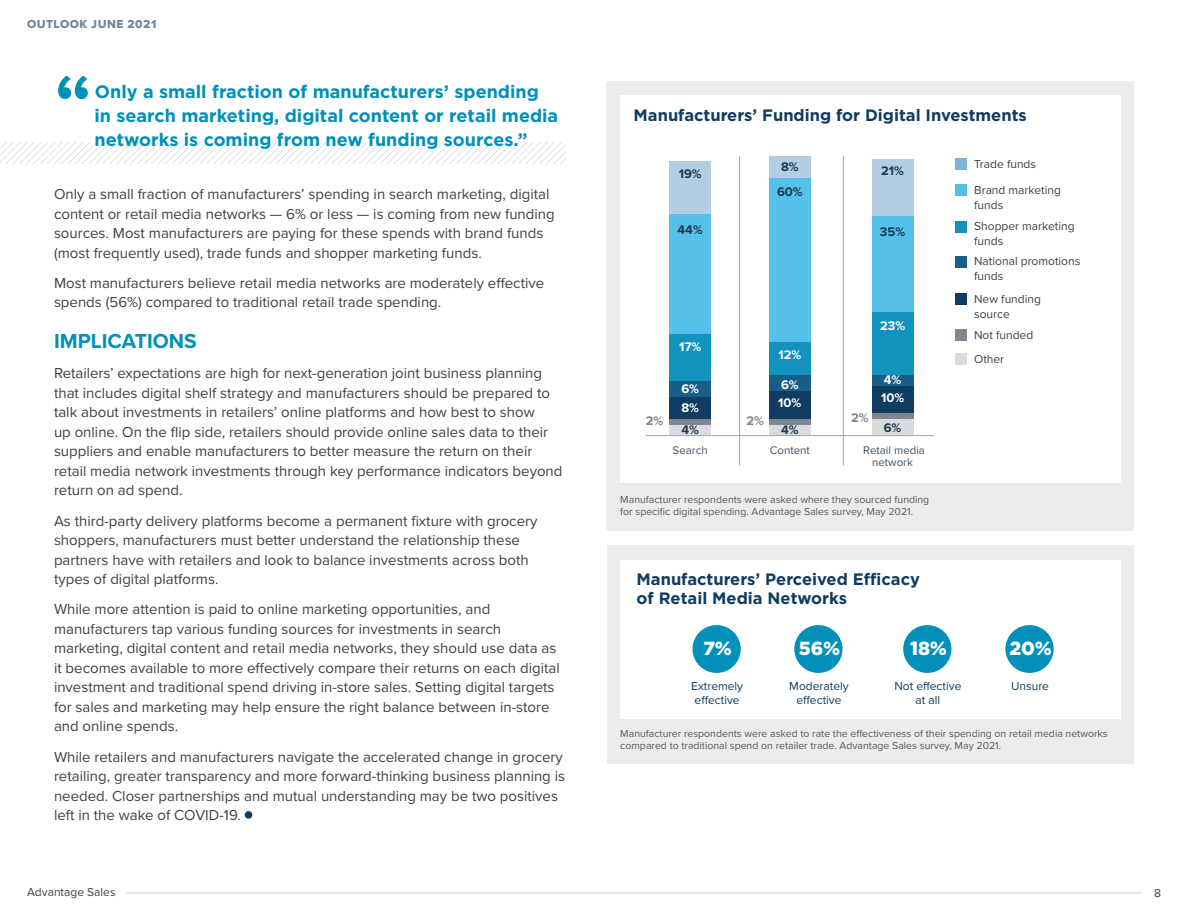
<style>
.page{position:relative;width:1188px;height:918px;background:#fff}
.page>*{position:absolute;margin:0;border:0;box-sizing:border-box;transform-origin:0 0}
.t1{font:600 90px "Proxima Nova";color:#0090ba}
.t2{font:700 21px "Proxima Nova";color:#0090ba}
.t3{font:900 19.05px "Gotham";color:#fff}
.t4{font:700 18px/24px "Gotham";color:#0090ba}
.t5{font:700 16.5px/19.5px "Gotham";color:#0f3c60}
.t6{font:15px/19.5px "Proxima Nova";color:#414042}
.t7{font:700 12.9px/24.9px "Proxima Nova";color:#1e384b;text-align:center}
.t8{font:700 12.9px/18.6px "Proxima Nova";color:#fff}
.t9{font:700 12.9px "Proxima Nova";color:#818693}
.t10{font:12px/20.9px "Proxima Nova";color:#414042}
.t11{font:12px/13.5px "Proxima Nova";color:#0f3c60;text-align:center}
.t12{font:12px "Proxima Nova Extrabld";letter-spacing:.04em;color:#768493}
.t13{font:11.55px/12.9px "Proxima Nova";color:#435465;text-align:center}
.t14{font:10.5px/12px "Proxima Nova";color:#58595b}
</style>
<div class="page">
<hr style="left:127px;top:892px;width:1015px;height:2px;background:#d8dfe1">
<svg style="left:0;top:143px;width:566px;height:20px"></svg>
<div style="left:607px;top:81px;width:527px;height:449px;background:#eaeced"></div>
<div style="left:620px;top:95px;width:501px;height:387px;background:#fff"></div>
<div style="left:245px;top:811px;width:7px;height:8px;background:#0f3c60;border-radius:50%"></div>
<div style="left:607px;top:546px;width:527px;height:218px;background:#eaeced"></div>
<div style="left:620px;top:560px;width:501px;height:159px;background:#fff"></div>
<div style="left:956px;top:159px;width:11px;height:11px;background:#83b4d3"></div>
<div style="left:956px;top:184px;width:11px;height:11px;background:#54c0e8"></div>
<div style="left:956px;top:222px;width:11px;height:11px;background:#1691bb"></div>
<div style="left:956px;top:256px;width:11px;height:11px;background:#1a5d87"></div>
<div style="left:956px;top:293px;width:11px;height:11px;background:#0f3c60"></div>
<div style="left:956px;top:329px;width:11px;height:11px;background:#808692"></div>
<div style="left:956px;top:353px;width:11px;height:12px;background:#d9dbde"></div>
<div style="left:872px;top:159px;width:41px;height:58px;background:#b3cee2"></div>
<div style="left:872px;top:217px;width:41px;height:95px;background:#55c0e9"></div>
<div style="left:872px;top:312px;width:41px;height:63px;background:#1292bc"></div>
<div style="left:872px;top:375px;width:41px;height:11px;background:#195e88"></div>
<div style="left:872px;top:386px;width:41px;height:28px;background:#0f3c60"></div>
<div style="left:872px;top:414px;width:41px;height:5px;background:#818693"></div>
<div style="left:872px;top:419px;width:41px;height:17px;background:#dadbde"></div>
<div style="left:670px;top:162px;width:41px;height:52px;background:#b3cee2"></div>
<div style="left:670px;top:214px;width:41px;height:120px;background:#55c0e9"></div>
<div style="left:670px;top:334px;width:41px;height:47px;background:#1292bc"></div>
<div style="left:670px;top:381px;width:41px;height:16px;background:#195e88"></div>
<div style="left:670px;top:397px;width:41px;height:22px;background:#0f3c60"></div>
<div style="left:670px;top:419px;width:41px;height:6px;background:#818693"></div>
<div style="left:670px;top:425px;width:41px;height:11px;background:#dadbde"></div>
<div style="left:769px;top:156px;width:42px;height:22px;background:#b3cee2"></div>
<div style="left:769px;top:178px;width:42px;height:164px;background:#55c0e9"></div>
<div style="left:769px;top:342px;width:42px;height:33px;background:#1292bc"></div>
<div style="left:769px;top:375px;width:42px;height:17px;background:#195e88"></div>
<div style="left:769px;top:392px;width:42px;height:27px;background:#0f3c60"></div>
<div style="left:769px;top:419px;width:42px;height:6px;background:#818693"></div>
<div style="left:769px;top:425px;width:42px;height:11px;background:#dadbde"></div>
<hr style="left:646px;top:435px;width:288px;height:1px;background:#a3a5af">
<hr style="left:739px;top:156px;width:1px;height:310px;background:#a3a5af">
<hr style="left:843px;top:156px;width:1px;height:310px;background:#a3a5af">
<div style="left:692px;top:625px;width:49px;height:48px;background:#0090ba;border-radius:50%"></div>
<div style="left:794px;top:625px;width:49px;height:48px;background:#0090ba;border-radius:50%"></div>
<div style="left:903px;top:625px;width:48px;height:48px;background:#0090ba;border-radius:50%"></div>
<div style="left:1005px;top:625px;width:49px;height:48px;background:#0090ba;border-radius:50%"></div>
<p class="t12" style="left:27px;top:15px;width:131px">OUTLOOK JUNE 2021</p>
<h1 class="t1" style="left:54px;top:39px;width:40px">“</h1>
<p class="t4" style="left:94px;top:79px;width:465px">Only a small fraction of manufacturers’ spending in search marketing, digital content or retail media networks is coming from new funding sources.”</p>
<p class="t6" style="left:54px;top:184px;width:502px">Only a small fraction of manufacturers’ spending in search marketing, digital content or retail media networks — 6% or less — is coming from new funding sources. Most manufacturers are paying for these spends with brand funds (most frequently used), trade funds and shopper marketing funds.</p>
<p class="t6" style="left:54px;top:273px;width:492px">Most manufacturers believe retail media networks are moderately effective spends (56%) compared to traditional retail trade spending.</p>
<h2 class="t2" style="left:54px;top:325px;width:144px">IMPLICATIONS</h2>
<p class="t6" style="left:54px;top:363px;width:510px">Retailers’ expectations are high for next-generation joint business planning that includes digital shelf strategy and manufacturers should be prepared to talk about investments in retailers’ online platforms and how best to show<br>up online. On the flip side, retailers should provide online sales data to their suppliers and enable manufacturers to better measure the return on their retail media network investments through key performance indicators beyond return on ad spend.</p>
<p class="t6" style="left:54px;top:510px;width:485px">As third-party delivery platforms become a permanent fixture with grocery shoppers, manufacturers must better understand the relationship these partners have with retailers and look to balance investments across both types of digital platforms.</p>
<p class="t6" style="left:54px;top:599px;width:507px">While more attention is paid to online marketing opportunities, and manufacturers tap various funding sources for investments in search marketing, digital content and retail media networks, they should use data as it becomes available to more effectively compare their returns on each digital investment and traditional spend driving in-store sales. Setting digital targets for sales and marketing may help ensure the right balance between in-store and online spends.</p>
<p class="t6" style="left:54px;top:746px;width:513px">While retailers and manufacturers navigate the accelerated change in grocery retailing, greater transparency and more forward-thinking business planning is needed. Closer partnerships and mutual understanding may be two positives left in the wake of COVID-19.</p>
<p class="t5" style="left:634px;top:105px;width:395px">Manufacturers’ Funding for Digital Investments</p>
<p class="t7" style="left:679px;top:161px;width:24px">19%</p>
<p class="t7" style="left:678px;top:217px;width:27px">44%</p>
<p class="t7" style="left:777px;top:154px;width:27px">8%<br>60%</p>
<p class="t7" style="left:881px;top:158px;width:24px">21%</p>
<p class="t7" style="left:880px;top:219px;width:27px">35%</p>
<p class="t9" style="left:646px;top:411px;width:19px">2%</p>
<p class="t8" style="left:679px;top:337px;width:24px">17%</p>
<p class="t8" style="left:681px;top:379px;width:19px">6%<br>8%</p>
<p class="t7" style="left:681px;top:417px;width:19px">4%</p>
<p class="t8" style="left:778px;top:345px;width:24px">12%</p>
<p class="t8" style="left:778px;top:375px;width:25px">6%<br>10%</p>
<p class="t9" style="left:747px;top:411px;width:19px">2%</p>
<p class="t9" style="left:851px;top:408px;width:19px">2%</p>
<p class="t7" style="left:781px;top:417px;width:19px">4%</p>
<p class="t8" style="left:880px;top:316px;width:27px">23%</p>
<p class="t8" style="left:881px;top:370px;width:25px;line-height:18.1px">4%<br>10%</p>
<p class="t7" style="left:884px;top:415px;width:19px">6%</p>
<p class="t13" style="left:673px;top:443px;width:37px">Search</p>
<p class="t13" style="left:770px;top:443px;width:42px">Content</p>
<p class="t13" style="left:863px;top:443px;width:63px">Retail media network</p>
<p class="t14" style="left:620px;top:493px;width:311px">Manufacturer respondents were asked where they sourced funding for specific digital spending. Advantage Sales survey, May 2021.</p>
<p class="t10" style="left:974px;top:151px;width:88px;line-height:25.5px">Trade funds<br>Brand marketing</p>
<p class="t10" style="left:974px;top:194px;width:102px">funds<br>Shopper marketing</p>
<p class="t10" style="left:974px;top:230px;width:108px">funds<br>National promotions</p>
<p class="t10" style="left:974px;top:265px;width:68px;line-height:22.4px">funds<br>New funding</p>
<p class="t10" style="left:974px;top:303px;width:61px">source<br>Not funded</p>
<p class="t10" style="left:974px;top:348px;width:32px">Other</p>
<p class="t5" style="left:637px;top:569px;width:285px">Manufacturers’ Perceived Efficacy of Retail Media Networks</p>
<p class="t3" style="left:704px;top:635px;width:30px">7%</p>
<p class="t11" style="left:691px;top:679px;width:53px;text-align:left">Extremely effective</p>
<p class="t3" style="left:799px;top:635px;width:43px">56%</p>
<p class="t11" style="left:789px;top:679px;width:61px">Moderately effective</p>
<p class="t3" style="left:910px;top:635px;width:38px">18%</p>
<p class="t11" style="left:894px;top:679px;width:69px">Not effective at all</p>
<p class="t3" style="left:1010px;top:635px;width:44px">20%</p>
<p class="t11" style="left:1011px;top:679px;width:39px">Unsure</p>
<p class="t14" style="left:620px;top:727px;width:489px">Manufacturer respondents were asked to rate the effectiveness of their spending on retail media networks compared to traditional spend on retailer trade. Advantage Sales survey, May 2021.</p>
<p class="t10" style="left:27px;top:881px;width:90px">Advantage Sales</p>
<p class="t10" style="left:1154px;top:882px;width:8px">8</p>
</div>
